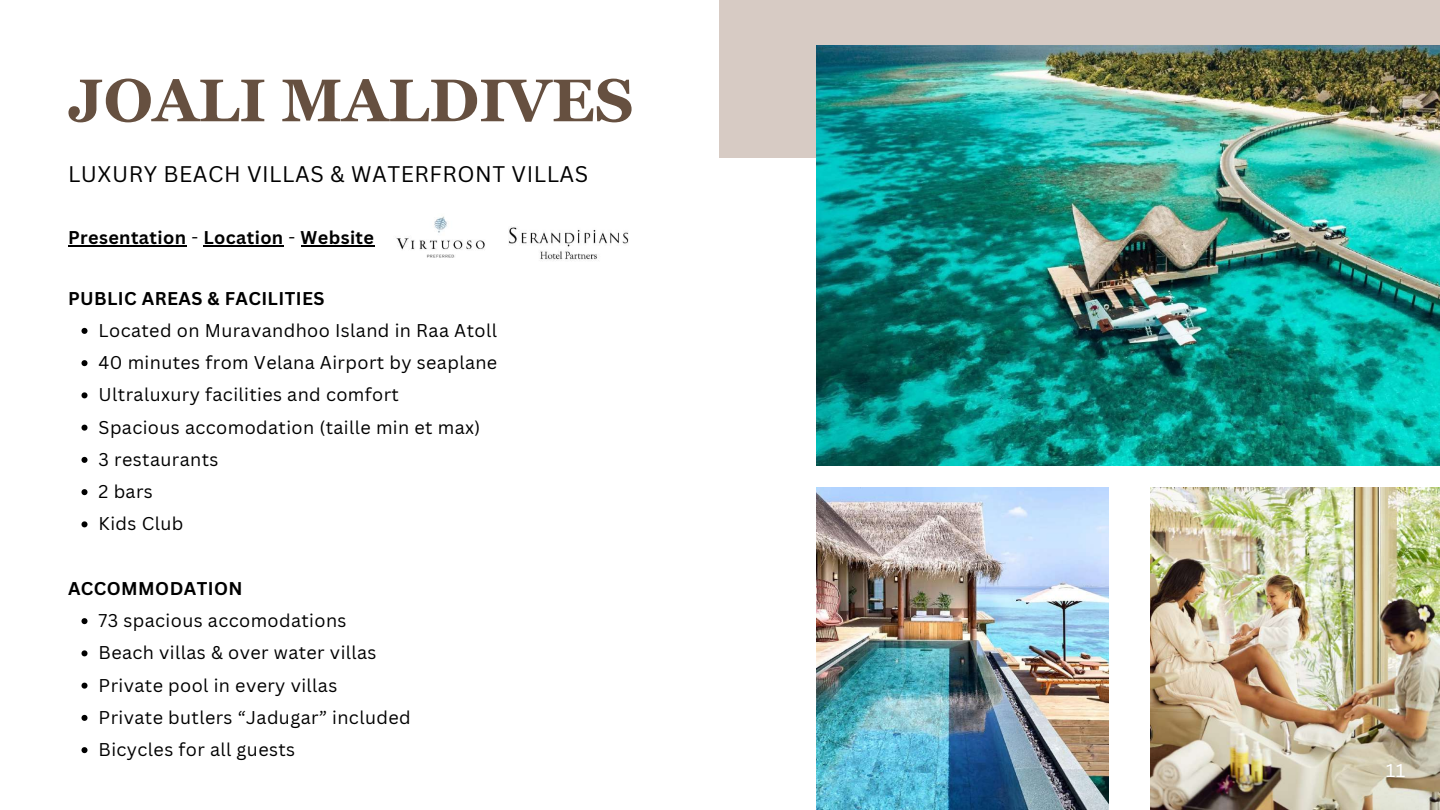
<style>
.page{position:relative;width:1440px;height:810px;background:#fff}
.page>*{position:absolute;margin:0;border:0;box-sizing:border-box;transform-origin:0 0}
.t1{font:700 60px "Georgia Pro";color:#665040}
.t2{font:22px "Canva Sans";letter-spacing:.025em;color:#000}
.t3{font:18px/32.2px "Canva Sans";letter-spacing:.02em;color:#000}
.t4{font:700 18px "Canva Sans";letter-spacing:.02em;color:#000}
.t5{font:18px "Canva Sans";color:#fff}
.s1{font-weight:400}
</style>
<div class="page">
<div style="left:720px;top:0;width:720px;height:157px;background:#d7cbc4"></div>
<img style="left:816px;top:46px;width:624px;height:419px">
<img style="left:1150px;top:487px;width:290px;height:323px">
<img style="left:816px;top:487px;width:293px;height:323px">
<svg style="left:82px;top:328px;width:6px;height:6px"></svg>
<svg style="left:82px;top:360px;width:6px;height:6px"></svg>
<svg style="left:82px;top:392px;width:6px;height:6px"></svg>
<svg style="left:82px;top:425px;width:6px;height:6px"></svg>
<svg style="left:82px;top:457px;width:6px;height:6px"></svg>
<svg style="left:82px;top:489px;width:6px;height:6px"></svg>
<svg style="left:82px;top:521px;width:6px;height:6px"></svg>
<svg style="left:82px;top:618px;width:6px;height:6px"></svg>
<svg style="left:82px;top:650px;width:6px;height:6px"></svg>
<svg style="left:82px;top:683px;width:6px;height:6px"></svg>
<svg style="left:82px;top:715px;width:6px;height:6px"></svg>
<svg style="left:82px;top:747px;width:6px;height:6px"></svg>
<hr style="left:68px;top:246px;width:119px;height:1px;background:#000">
<hr style="left:203px;top:246px;width:81px;height:1px;background:#000">
<hr style="left:301px;top:246px;width:74px;height:1px;background:#000">
<img style="left:508px;top:227px;width:121px;height:34px">
<img style="left:396px;top:216px;width:89px;height:42px">
<h1 class="t1" style="left:68px;top:66px;width:567px">JOALI MALDIVES</h1>
<p class="t2" style="left:68px;top:159px;width:522px">LUXURY BEACH VILLAS &amp; WATERFRONT VILLAS</p>
<p class="t4" style="left:68px;top:225px;width:308px">Presentation <span class="s1">-</span> Location <span class="s1">-</span> Website</p>
<p class="t4" style="left:68px;top:285px;width:258px">PUBLIC AREAS &amp; FACILITIES</p>
<p class="t3" style="left:99px;top:314px;width:400px">Located on Muravandhoo Island in Raa Atoll<br>40 minutes from Velana Airport by seaplane<br>Ultraluxury facilities and comfort<br>Spacious accomodation (taille min et max)<br>3 restaurants<br>2 bars<br>Kids Club</p>
<p class="t4" style="left:68px;top:576px;width:176px">ACCOMMODATION</p>
<p class="t3" style="left:99px;top:604px;width:314px">73 spacious accomodations<br>Beach villas &amp; over water villas<br>Private pool in every villas<br>Private butlers “Jadugar” included<br>Bicycles for all guests</p>
<p class="t5" style="left:1386px;top:758px;width:21px">11</p>
</div>
